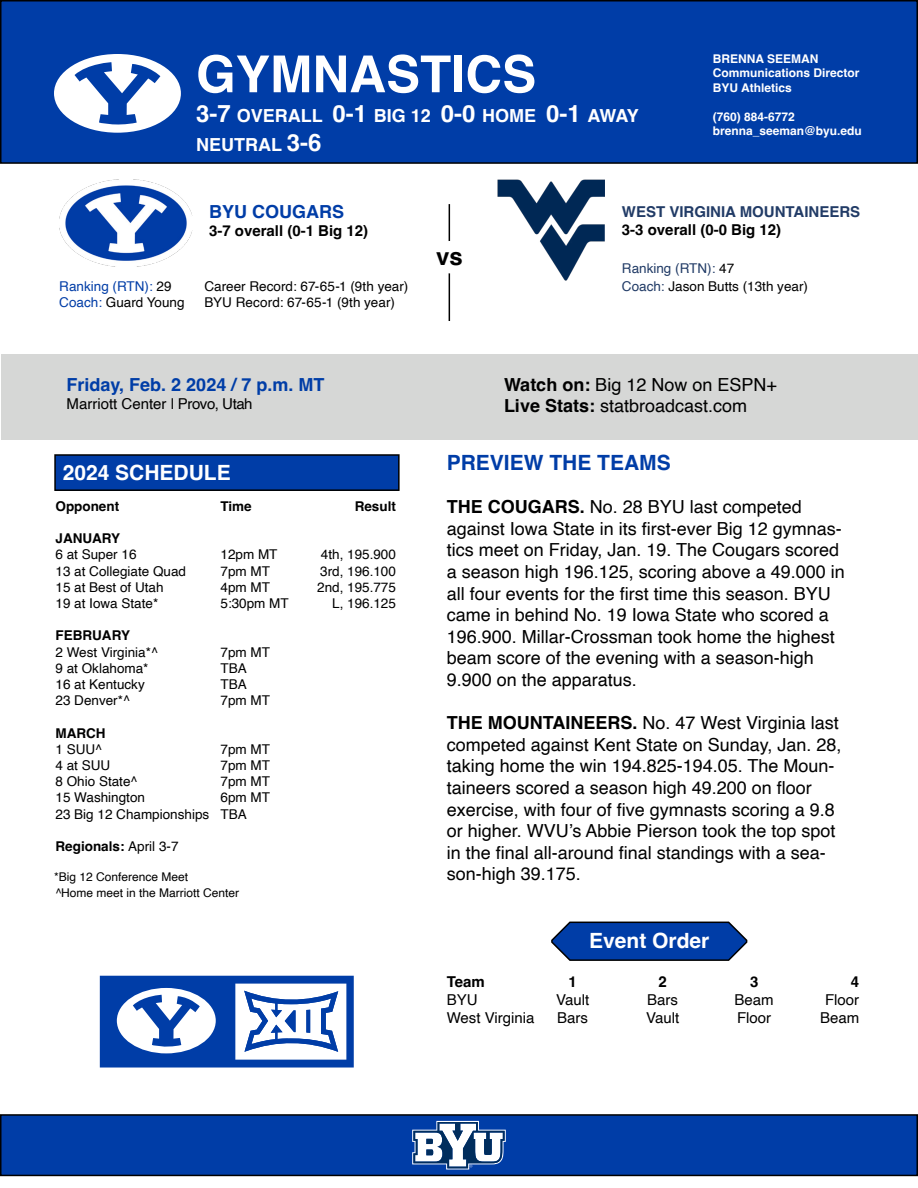
<style>
.page{position:relative;width:918px;height:1188px;background:#fff}
.page>*{position:absolute;margin:0;border:0;box-sizing:border-box;transform-origin:0 0}
.t1{font:700 51px "Helvetica";color:#fff}
.t2{font:700 24px "Helvetica";color:#000}
.t3{font:700 21px "Helvetica";color:#fff}
.t4{font:700 21px "Helvetica";color:#003da7}
.t5{font:18px/21.6px "Helvetica";color:#000}
.t6{font:700 18px/28.8px "Helvetica";color:#fff}
.t7{font:700 18px "Helvetica";color:#003da7}
.t8{font:15px "Helvetica";color:#000}
.t9{font:700 15px "Helvetica";color:#000}
.t10{font:700 15px "Helvetica";color:#213b66}
.t11{font:13.5px/16.2px "Helvetica";color:#000}
.t12{font:700 13.5px "Helvetica";color:#000}
.t13{font:13.5px/16.2px "Helvetica";color:#003da7}
.t14{font:700 12px/14.4px "Helvetica";color:#fff}
.t15{font:12px/16.2px "Helvetica";color:#000}
.s1{font-size:24px}
.s2{color:#000}
.s3{font-weight:400}
.s4{color:#213b66}
.s5{font-weight:700}
</style>
<div class="page">
<svg style="left:551px;top:921px;width:197px;height:40px;background:#1b4ca2"></svg>
<div style="left:1px;top:1115px;width:916px;height:60px;background:#003da7"></div>
<div style="left:0;top:1114px;width:918px;height:62px;border:2px solid #000"></div>
<svg style="left:412px;top:1121px;width:94px;height:48px"></svg>
<div style="left:1px;top:1px;width:916px;height:162px;background:#003da7"></div>
<div style="left:0;top:0;width:918px;height:164px;border:2px solid #000"></div>
<svg style="left:54px;top:54px;width:127px;height:79px"></svg>
<img style="left:59px;top:179px;width:134px;height:88px">
<img style="left:498px;top:180px;width:107px;height:101px">
<hr style="left:449px;top:204px;width:1px;height:117px;background:#000">
<div style="left:434px;top:241px;width:33px;height:32px;background:#fff;border-radius:50%"></div>
<div style="left:2px;top:355px;width:916px;height:85px;background:#d6d7d6"></div>
<div style="left:55px;top:455px;width:344px;height:35px;background:#003da7"></div>
<div style="left:54px;top:454px;width:346px;height:37px;border:2px solid #000"></div>
<svg style="left:100px;top:976px;width:254px;height:92px"></svg>
<h1 class="t1" style="left:196px;top:43px;width:342px">GYMNASTICS</h1>
<p class="t6" style="left:196px;top:104px;width:444px"><span class="s1">3-7</span> OVERALL <span class="s1">0-1</span> BIG 12 <span class="s1">0-0</span> HOME <span class="s1">0-1</span> AWAY<br>NEUTRAL <span class="s1">3-6</span></p>
<p class="t14" style="left:713px;top:53px;width:148px">BRENNA SEEMAN<br>Communications Director<br>BYU Athletics</p>
<p class="t14" style="left:713px;top:111px;width:151px">(760) 884-6772 brenna_seeman@byu.edu</p>
<p class="t13" style="left:59px;top:278px;width:127px">Ranking (RTN): <span class="s2">29<br></span>Coach: <span class="s2">Guard Young</span></p>
<p class="t7" style="left:209px;top:200px;width:136px">BYU COUGARS</p>
<p class="t9" style="left:209px;top:221px;width:161px">3-7 overall (0-1 Big 12)</p>
<p class="t11" style="left:205px;top:278px;width:205px">Career Record: 67-65-1 (9th year)<br>BYU Record: 67-65-1 (9th year)</p>
<p class="t7" style="left:67px;top:373px;width:259px">Friday, Feb. 2 2024 / 7 p.m. MT</p>
<p class="t8" style="left:67px;top:392px;width:188px">Marriott Center | Provo, Utah</p>
<p class="t3" style="left:63px;top:460px;width:170px">2024 SCHEDULE</p>
<p class="t12" style="left:56px;top:498px;width:65px">Opponent</p>
<p class="t12" style="left:220px;top:498px;width:33px">Time</p>
<p class="t12" style="left:355px;top:498px;width:43px">Result</p>
<p class="t12" style="left:56px;top:530px;width:66px">JANUARY</p>
<p class="t11" style="left:56px;top:547px;width:83px">6 at Super 16</p>
<p class="t11" style="left:220px;top:547px;width:59px">12pm MT</p>
<p class="t11" style="left:321px;top:547px;width:77px">4th, 195.900</p>
<p class="t11" style="left:55px;top:563px;width:132px">13 at Collegiate Quad</p>
<p class="t11" style="left:220px;top:563px;width:51px">7pm MT</p>
<p class="t11" style="left:320px;top:563px;width:77px">3rd, 196.100</p>
<p class="t11" style="left:55px;top:579px;width:110px">15 at Best of Utah</p>
<p class="t11" style="left:220px;top:579px;width:51px">4pm MT</p>
<p class="t11" style="left:317px;top:579px;width:80px">2nd, 195.775</p>
<p class="t11" style="left:56px;top:596px;width:104px">19 at Iowa State*</p>
<p class="t11" style="left:220px;top:596px;width:70px">5:30pm MT</p>
<p class="t11" style="left:332px;top:596px;width:65px">L, 196.125</p>
<p class="t12" style="left:56px;top:627px;width:76px">FEBRUARY</p>
<p class="t11" style="left:56px;top:644px;width:103px">2 West Virginia*^</p>
<p class="t11" style="left:220px;top:644px;width:51px">7pm MT</p>
<p class="t11" style="left:56px;top:660px;width:95px">9 at Oklahoma*</p>
<p class="t11" style="left:220px;top:660px;width:28px">TBA</p>
<p class="t11" style="left:56px;top:677px;width:91px">16 at Kentucky</p>
<p class="t11" style="left:220px;top:677px;width:28px">TBA</p>
<p class="t11" style="left:56px;top:693px;width:75px">23 Denver*^</p>
<p class="t11" style="left:220px;top:693px;width:51px">7pm MT</p>
<p class="t12" style="left:56px;top:725px;width:52px">MARCH</p>
<p class="t11" style="left:56px;top:741px;width:48px">1 SUU^</p>
<p class="t11" style="left:220px;top:741px;width:51px">7pm MT</p>
<p class="t11" style="left:56px;top:758px;width:56px">4 at SUU</p>
<p class="t11" style="left:220px;top:758px;width:51px">7pm MT</p>
<p class="t11" style="left:56px;top:774px;width:83px">8 Ohio State^</p>
<p class="t11" style="left:220px;top:774px;width:51px">7pm MT</p>
<p class="t11" style="left:56px;top:790px;width:91px">15 Washington</p>
<p class="t11" style="left:56px;top:790px;width:216px;text-indent:165px">6pm MT<br>23 Big 12 Championships TBA</p>
<p class="t12" style="left:56px;top:838px;width:125px">Regionals: <span class="s3">April 3-7</span></p>
<p class="t15" style="left:54px;top:869px;width:187px">*Big 12 Conference Meet<br>^Home meet in the Marriott Center</p>
<h2 class="t2" style="left:436px;top:242px;width:28px">vs</h2>
<p class="t10" style="left:622px;top:202px;width:240px">WEST VIRGINIA MOUNTAINEERS</p>
<p class="t9" style="left:622px;top:220px;width:161px">3-3 overall (0-0 Big 12)</p>
<p class="t11" style="left:622px;top:259px;width:188px;line-height:18px"><span class="s4">Ranking (RTN):</span> 47<br><span class="s4">Coach:</span> Jason Butts (13th year)</p>
<p class="t5" style="left:504px;top:374px;width:274px"><span class="s5">Watch on:</span> Big 12 Now on ESPN+<br><span class="s5">Live Stats:</span> statbroadcast.com</p>
<p class="t4" style="left:447px;top:450px;width:226px">PREVIEW THE TEAMS</p>
<p class="t5" style="left:447px;top:497px;width:400px"><span class="s5">THE COUGARS.</span> No. 28 BYU last competed against Iowa State in its first-ever Big 12 gymnas&shy;tics meet on Friday, Jan. 19. The Cougars scored a season high 196.125, scoring above a 49.000 in all four events for the first time this season. BYU came in behind No. 19 Iowa State who scored a 196.900. Millar-Crossman took home the highest beam score of the evening with a season-high 9.900 on the apparatus.</p>
<p class="t5" style="left:447px;top:713px;width:396px"><span class="s5">THE MOUNTAINEERS.</span> No. 47 West Virginia last competed against Kent State on Sunday, Jan. 28, taking home the win 194.825-194.05. The Moun&shy;taineers scored a season high 49.200 on floor exercise, with four of five gymnasts scoring a 9.8 or higher. WVU’s Abbie Pierson took the top spot in the final all-around final standings with a sea&shy;son-high 39.175.</p>
<p class="t3" style="left:589px;top:928px;width:122px">Event Order</p>
<p class="t9" style="left:447px;top:973px;width:40px">Team</p>
<p class="t9" style="left:569px;top:973px;width:10px">1</p>
<p class="t9" style="left:659px;top:973px;width:10px">2</p>
<p class="t9" style="left:750px;top:973px;width:10px">3</p>
<p class="t9" style="left:851px;top:973px;width:10px">4</p>
<p class="t8" style="left:447px;top:988px;width:32px">BYU</p>
<p class="t8" style="left:556px;top:988px;width:35px">Vault</p>
<p class="t8" style="left:647px;top:988px;width:32px">Bars</p>
<p class="t8" style="left:735px;top:988px;width:41px">Beam</p>
<p class="t8" style="left:825px;top:988px;width:36px">Floor</p>
<p class="t8" style="left:447px;top:1006px;width:89px">West Virginia</p>
<p class="t8" style="left:557px;top:1006px;width:32px">Bars</p>
<p class="t8" style="left:646px;top:1006px;width:35px">Vault</p>
<p class="t8" style="left:737px;top:1006px;width:36px">Floor</p>
<p class="t8" style="left:820px;top:1006px;width:41px">Beam</p>
</div>
